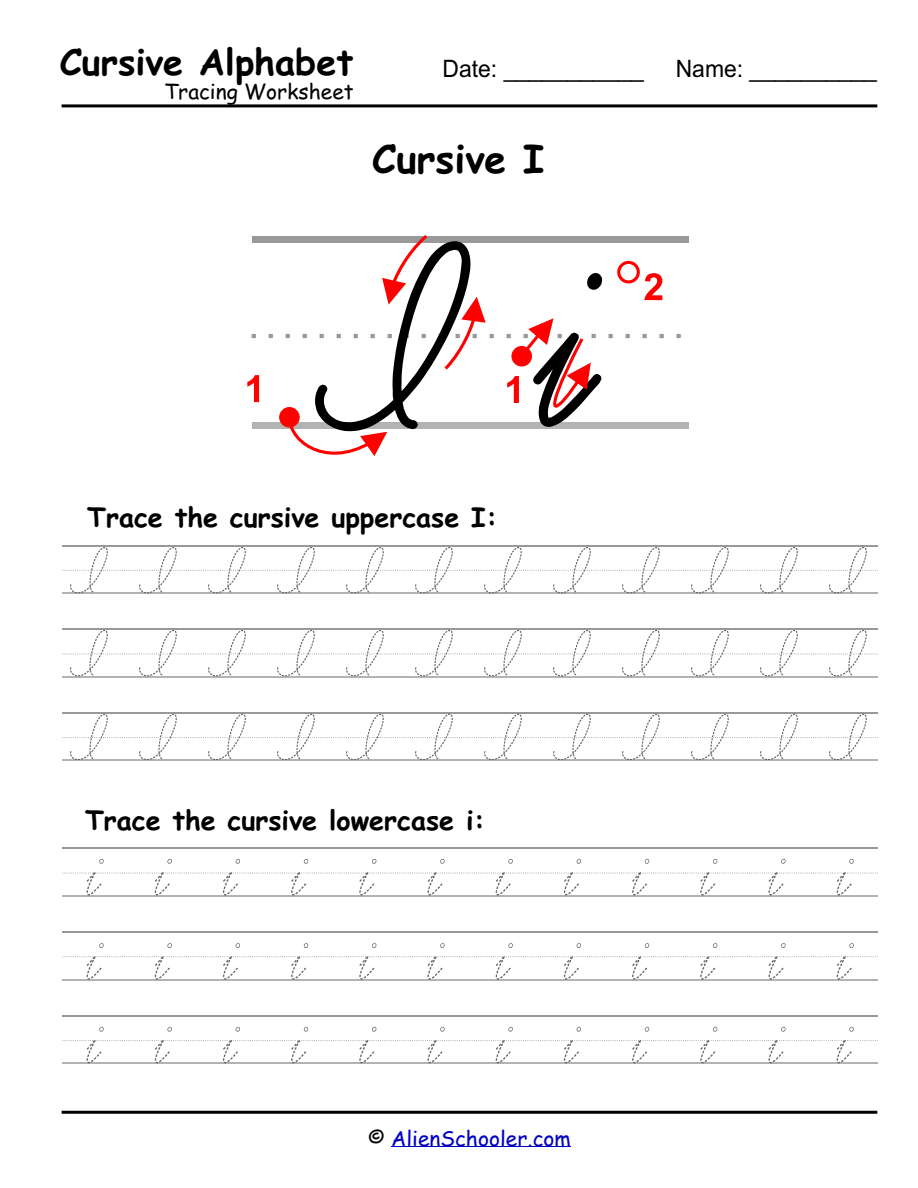
<style>
.page{position:relative;width:918px;height:1188px;background:#fff}
.page>*{position:absolute;margin:0;border:0;box-sizing:border-box;transform-origin:0 0}
.t1{font:700 39px "Comic Sans MS";color:#000}
.t2{font:700 36px "Comic Sans MS";color:#000}
.t3{font:700 27px "Comic Sans MS";color:#000}
.t4{font:24px "Arial";color:#000;scale:.95 1}
.t5{font:21px "Comic Sans MS";color:#0000c4}
.t6{font:21px "Comic Sans MS";color:#000}
.s1{color:#000}
</style>
<div class="page">
<hr style="left:62px;top:104px;width:815px;height:3px;background:#000">
<hr style="left:62px;top:1111px;width:815px;height:3px;background:#000">
<hr style="left:391px;top:1146px;width:180px;height:1px;background:#0000c4">
<hr style="left:62px;top:545px;width:816px;height:1px;background:#999">
<hr style="left:62px;top:592px;width:816px;height:2px;background:#b3b3b3">
<hr style="left:62px;top:628px;width:816px;height:2px;background:#999">
<hr style="left:62px;top:676px;width:816px;height:2px;background:#b3b3b3">
<hr style="left:62px;top:712px;width:816px;height:2px;background:#999">
<hr style="left:62px;top:760px;width:816px;height:1px;background:#b3b3b3">
<svg style="left:62px;top:547px;width:816px;height:46px"></svg>
<svg style="left:62px;top:630px;width:816px;height:46px"></svg>
<svg style="left:62px;top:714px;width:816px;height:46px"></svg>
<hr style="left:62px;top:848px;width:816px;height:1px;background:#999">
<hr style="left:62px;top:895px;width:816px;height:2px;background:#b3b3b3">
<hr style="left:62px;top:931px;width:816px;height:2px;background:#999">
<hr style="left:62px;top:1015px;width:816px;height:2px;background:#999">
<hr style="left:62px;top:1062px;width:816px;height:2px;background:#b3b3b3">
<svg style="left:62px;top:859px;width:816px;height:36px"></svg>
<svg style="left:62px;top:943px;width:816px;height:37px"></svg>
<svg style="left:62px;top:1027px;width:816px;height:36px"></svg>
<svg style="left:247px;top:235px;width:442px;height:221px"></svg>
<h2 class="t2" style="left:60px;top:46px;width:295px">Cursive Alphabet</h2>
<p class="t6" style="left:164px;top:82px;width:191px">Tracing Worksheet</p>
<p class="t4" style="left:443px;top:60px;width:213px">Date: ___________</p>
<p class="t4" style="left:676px;top:60px;width:213px">Name: __________</p>
<h1 class="t1" style="left:372px;top:142px;width:174px">Cursive I</h1>
<p class="t3" style="left:87px;top:505px;width:412px">Trace the cursive uppercase I:</p>
<p class="t3" style="left:85px;top:809px;width:402px">Trace the cursive lowercase i:</p>
<p class="t5" style="left:368px;top:1129px;width:204px"><span class="s1">©</span> AlienSchooler.com</p>
</div>
